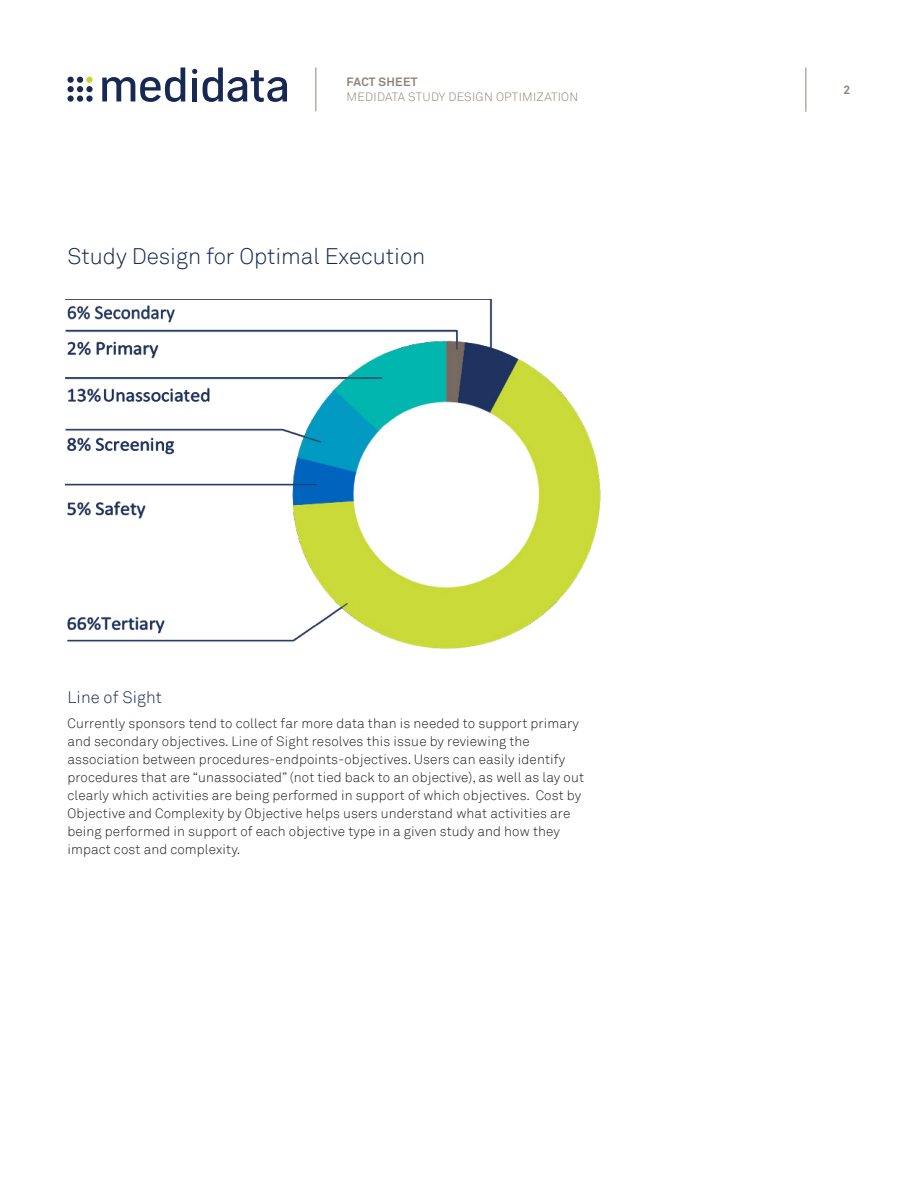
<style>
.page{position:relative;width:918px;height:1188px;background:#fff}
.page>*{position:absolute;margin:0;border:0;box-sizing:border-box;transform-origin:0 0}
.sub_head_side_bar_ca{font:300 22.5px "Akkurat";color:#172953}
.sub_sub_header{font:300 16.5px "Akkurat";letter-spacing:.01em;color:#172953}
.body_copy{font:300 13.5px/18px "Akkurat";letter-spacing:.01em;color:#231f20}
.t1{font:300 12px "Akkurat";letter-spacing:.025em;color:#8e837a}
.t2{font:700 12px "Akkurat";letter-spacing:.025em;color:#8e837a}
</style>
<div class="page">
<hr style="left:806px;top:68px;width:1px;height:44px;background:#8e837a">
<hr style="left:315px;top:68px;width:1px;height:43px;background:#8e837a">
<svg style="left:68px;top:77px;width:25px;height:25px"></svg>
<div style="left:192px;top:78px;width:5px;height:23px;background:#172953"></div>
<svg style="left:192px;top:69px;width:5px;height:5px"></svg>
<svg style="left:102px;top:67px;width:83px;height:35px"></svg>
<svg style="left:203px;top:67px;width:84px;height:35px"></svg>
<img style="left:65px;top:300px;width:535px;height:349px">
<p class="t2" style="left:347px;top:75px;width:73px">FACT SHEET</p>
<p class="t1" style="left:347px;top:90px;width:233px">MEDIDATA STUDY DESIGN OPTIMIZATION</p>
<p class="sub_head_side_bar_ca" style="left:68px;top:243px;width:359px">Study Design for Optimal Execution</p>
<p class="sub_sub_header" style="left:68px;top:687px;width:96px">Line of Sight</p>
<p class="body_copy" style="left:68px;top:714px;width:518px">Currently sponsors tend to collect far more data than is needed to support primary and secondary objectives. Line of Sight resolves this issue by reviewing the association between procedures-endpoints-objectives. Users can easily identify procedures that are “unassociated” (not tied back to an objective), as well as lay out clearly which activities are being performed in support of which objectives. Cost by Objective and Complexity by Objective helps users understand what activities are being performed in support of each objective type in a given study and how they impact cost and complexity.</p>
<p class="t2" style="left:844px;top:82px;width:8px">2</p>
</div>
